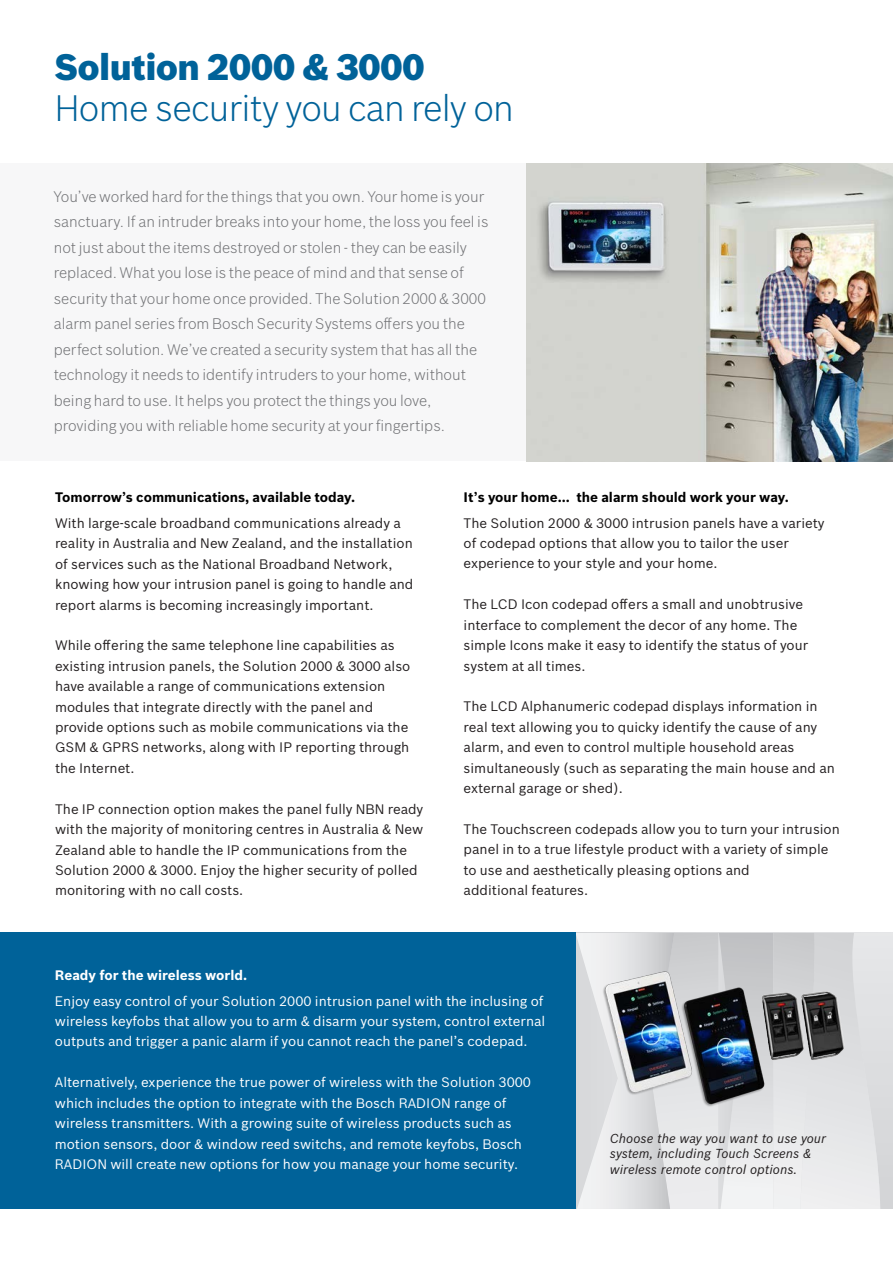
<style>
.page{position:relative;width:893px;height:1263px;background:#fff}
.page>*{position:absolute;margin:0;border:0;box-sizing:border-box;transform-origin:0 0}
.Head_Light_13___5_4{font:300 36px "Bosch Sans";letter-spacing:-.02em;color:#006299}
.Head_Light_13___5_4-2{font:900 36px "Bosch Sans";letter-spacing:-.02em;color:#006299}
.Intro_Light_11___6_0{font:300 15px/25.5px "Bosch Sans";color:#717275}
.Running_Regular_9{font:13.5px/20.4px "Bosch Sans";color:#231f20}
.Running_Regular_9-2{font:13.5px/20.4px "Bosch Sans";color:#fff}
.Running_Regular_9-3{font:700 13.5px "Bosch Sans";color:#000}
.Running_Regular_9-4{font:700 13.5px "Bosch Sans";color:#fff}
.t1{font:italic 12.75px/15.3px "Bosch Sans";color:#231f20}
</style>
<div class="page">
<svg style="left:575px;top:933px;width:318px;height:276px;background:#dee0e2"></svg>
<div style="left:0;top:933px;width:575px;height:276px;background:#006299"></div>
<div style="left:0;top:164px;width:527px;height:297px;background:#f7f7f8"></div>
<img style="left:527px;top:164px;width:366px;height:297px">
<img style="left:776px;top:990px;width:69px;height:70px">
<img style="left:595px;top:963px;width:181px;height:148px">
<p class="Head_Light_13___5_4-2" style="left:55px;top:39px;width:371px">Solution 2000 &amp; 3000</p>
<p class="Head_Light_13___5_4" style="left:55px;top:82px;width:461px">Home security you can rely on</p>
<p class="Intro_Light_11___6_0" style="left:54px;top:183px;width:436px">You’ve worked hard for the things that you own. Your home is your sanctuary. If an intruder breaks into your home, the loss you feel is not just about the items destroyed or stolen - they can be easily replaced. What you lose is the peace of mind and that sense of security that your home once provided. The Solution 2000 &amp; 3000 alarm panel series from Bosch Security Systems offers you the perfect solution. We’ve created a security system that has all the technology it needs to identify intruders to your home, without being hard to use. It helps you protect the things you love, providing you with reliable home security at your fingertips.</p>
<p class="Running_Regular_9-3" style="left:55px;top:487px;width:302px">Tomorrow’s communications, available today.</p>
<p class="Running_Regular_9" style="left:55px;top:512px;width:360px">With large-scale broadband communications already a reality in Australia and New Zealand, and the installation of services such as the National Broadband Network, knowing how your intrusion panel is going to handle and report alarms is becoming increasingly important.</p>
<p class="Running_Regular_9" style="left:55px;top:634px;width:357px">While offering the same telephone line capabilities as existing intrusion panels, the Solution 2000 &amp; 3000 also have available a range of communications extension modules that integrate directly with the panel and provide options such as mobile communications via the GSM &amp; GPRS networks, along with IP reporting through the Internet.</p>
<p class="Running_Regular_9" style="left:55px;top:798px;width:370px">The IP connection option makes the panel fully NBN ready with the majority of monitoring centres in Australia &amp; New Zealand able to handle the IP communications from the Solution 2000 &amp; 3000. Enjoy the higher security of polled monitoring with no call costs.</p>
<p class="Running_Regular_9-3" style="left:464px;top:487px;width:327px">It’s your home... the alarm should work your way.</p>
<p class="Running_Regular_9" style="left:464px;top:512px;width:363px">The Solution 2000 &amp; 3000 intrusion panels have a variety of codepad options that allow you to tailor the user experience to your style and your home.</p>
<p class="Running_Regular_9" style="left:464px;top:593px;width:346px">The LCD Icon codepad offers a small and unobtrusive interface to complement the decor of any home. The simple Icons make it easy to identify the status of your system at all times.</p>
<p class="Running_Regular_9" style="left:464px;top:695px;width:373px">The LCD Alphanumeric codepad displays information in real text allowing you to quicky identify the cause of any alarm, and even to control multiple household areas simultaneously (such as separating the main house and an external garage or shed).</p>
<p class="Running_Regular_9" style="left:464px;top:818px;width:378px">The Touchscreen codepads allow you to turn your intrusion panel in to a true lifestyle product with a variety of simple to use and aesthetically pleasing options and<br>additional features.</p>
<p class="Running_Regular_9-4" style="left:55px;top:965px;width:194px">Ready for the wireless world.</p>
<p class="Running_Regular_9-2" style="left:55px;top:990px;width:492px">Enjoy easy control of your Solution 2000 intrusion panel with the inclusing of wireless keyfobs that allow you to arm &amp; disarm your system, control external outputs and trigger a panic alarm if you cannot reach the panel’s codepad.</p>
<p class="Running_Regular_9-2" style="left:55px;top:1071px;width:478px">Alternatively, experience the true power of wireless with the Solution 3000 which includes the option to integrate with the Bosch RADION range of wireless transmitters. With a growing suite of wireless products such as motion sensors, door &amp; window reed switchs, and remote keyfobs, Bosch RADION will create new options for how you manage your home security.</p>
<p class="t1" style="left:610px;top:1130px;width:218px">Choose the way you want to use your system, including Touch Screens &amp; wireless remote control options.</p>
</div>
